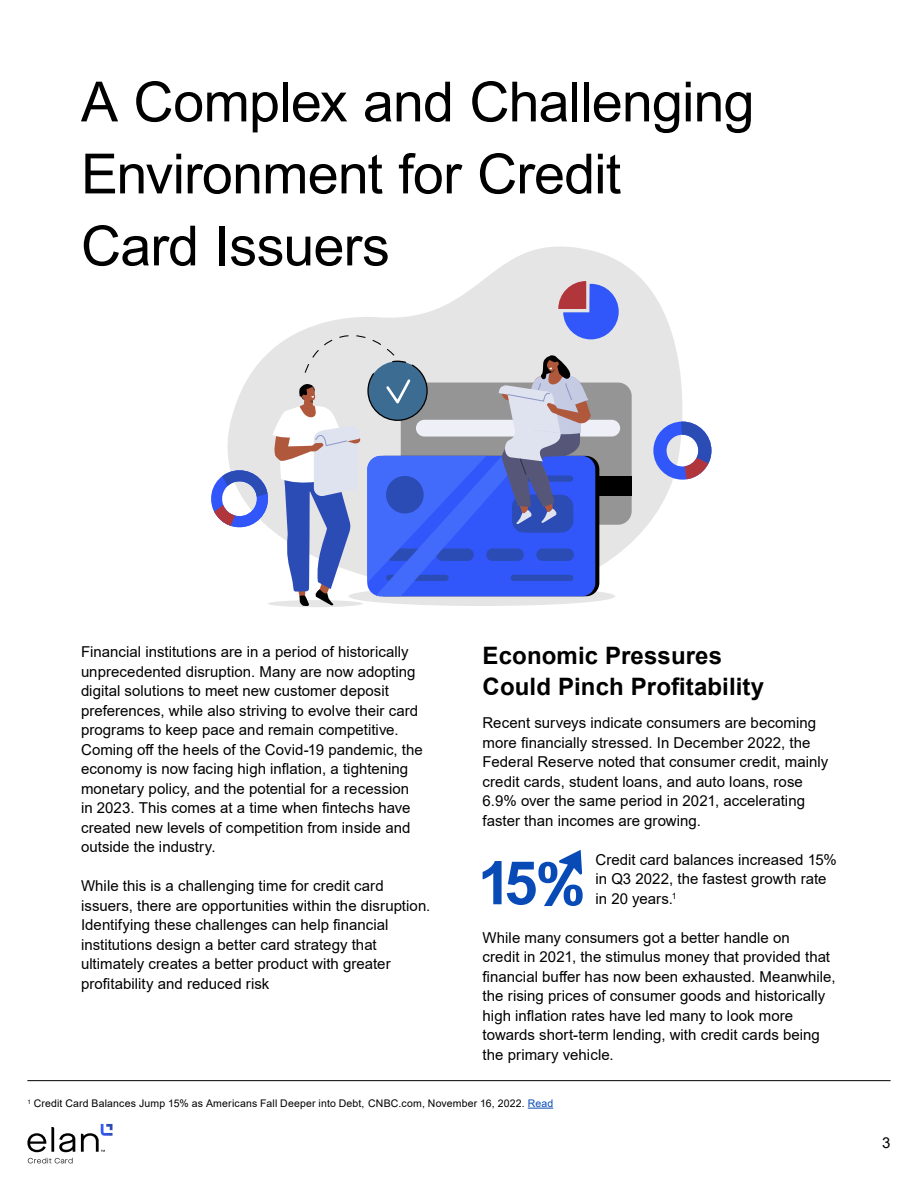
<style>
.page{position:relative;width:918px;height:1188px;background:#fff}
.page>*{position:absolute;margin:0;border:0;box-sizing:border-box;transform-origin:0 0}
.t1{font:55.5px/72px "Arial";letter-spacing:-.015em;color:#000}
.t2{font:700 24px/31.5px "Arial";letter-spacing:.005em;color:#000}
.t3{font:15px/19.5px "Arial";letter-spacing:.005em;color:#000}
.t4{font:10.5px "Arial";letter-spacing:.015em;color:#000}
.s1{color:#084bb7}
</style>
<div class="page">
<svg style="left:28px;top:1158px;width:45px;height:5px"></svg>
<svg style="left:27px;top:1124px;width:85px;height:28px"></svg>
<svg style="left:324px;top:246px;width:363px;height:349px"></svg>
<div style="left:401px;top:383px;width:231px;height:142px;background:#959596;border-radius:14px"></div>
<div style="left:416px;top:420px;width:204px;height:17px;background:#eff0f7;border-radius:8px"></div>
<div style="left:401px;top:476px;width:231px;height:20px;background:#000"></div>
<div style="left:349px;top:587px;width:266px;height:19px;background:#e5e5e5;border-radius:50%"></div>
<div style="left:268px;top:600px;width:95px;height:7px;background:#e5e5e5;border-radius:50%"></div>
<svg style="left:653px;top:422px;width:58px;height:58px"></svg>
<svg style="left:558px;top:281px;width:28px;height:28px"></svg>
<svg style="left:563px;top:284px;width:56px;height:55px;background:#5a5dd3"></svg>
<svg style="left:211px;top:323px;width:380px;height:283px"></svg>
<svg style="left:483px;top:850px;width:100px;height:56px"></svg>
<svg style="left:528px;top:1108px;width:25px;height:1px"></svg>
<hr style="left:27px;top:1080px;width:864px;height:1px;background:#000">
<p class="t1" style="left:81px;top:66px;width:675px">A Complex and Challenging<br>Environment for Credit<br>Card Issuers</p>
<p class="t3" style="left:81px;top:642px;width:343px">Financial institutions are in a period of historically unprecedented disruption. Many are now adopting digital solutions to meet new customer deposit preferences, while also striving to evolve their card programs to keep pace and remain competitive.<br>Coming off the heels of the Covid-19 pandemic, the economy is now facing high inflation, a tightening monetary policy, and the potential for a recession in 2023. This comes at a time when fintechs have created new levels of competition from inside and outside the industry.</p>
<p class="t3" style="left:81px;top:876px;width:351px">While this is a challenging time for credit card issuers, there are opportunities within the disruption.<br>Identifying these challenges can help financial institutions design a better card strategy that ultimately creates a better product with greater profitability and reduced risk</p>
<p class="t2" style="left:483px;top:640px;width:283px">Economic Pressures<br>Could Pinch Profitability</p>
<p class="t3" style="left:483px;top:713px;width:347px">Recent surveys indicate consumers are becoming more financially stressed. In December 2022, the Federal Reserve noted that consumer credit, mainly credit cards, student loans, and auto loans, rose 6.9% over the same period in 2021, accelerating faster than incomes are growing.</p>
<p class="t3" style="left:595px;top:850px;width:243px">Credit card balances increased 15% in Q3 2022, the fastest growth rate in 20 years.<sup>1</sup></p>
<p class="t3" style="left:483px;top:928px;width:355px">While many consumers got a better handle on<br>credit in 2021, the stimulus money that provided that financial buffer has now been exhausted. Meanwhile, the rising prices of consumer goods and historically high inflation rates have led many to look more towards short-term lending, with credit cards being the primary vehicle.</p>
<p class="t4" style="left:27px;top:1096px;width:527px"><sup>1</sup> Credit Card Balances Jump 15% as Americans Fall Deeper into Debt, CNBC.com, November 16, 2022. <span class="s1">Read</span></p>
<p class="t3" style="left:882px;top:1132px;width:10px">3</p>
</div>
